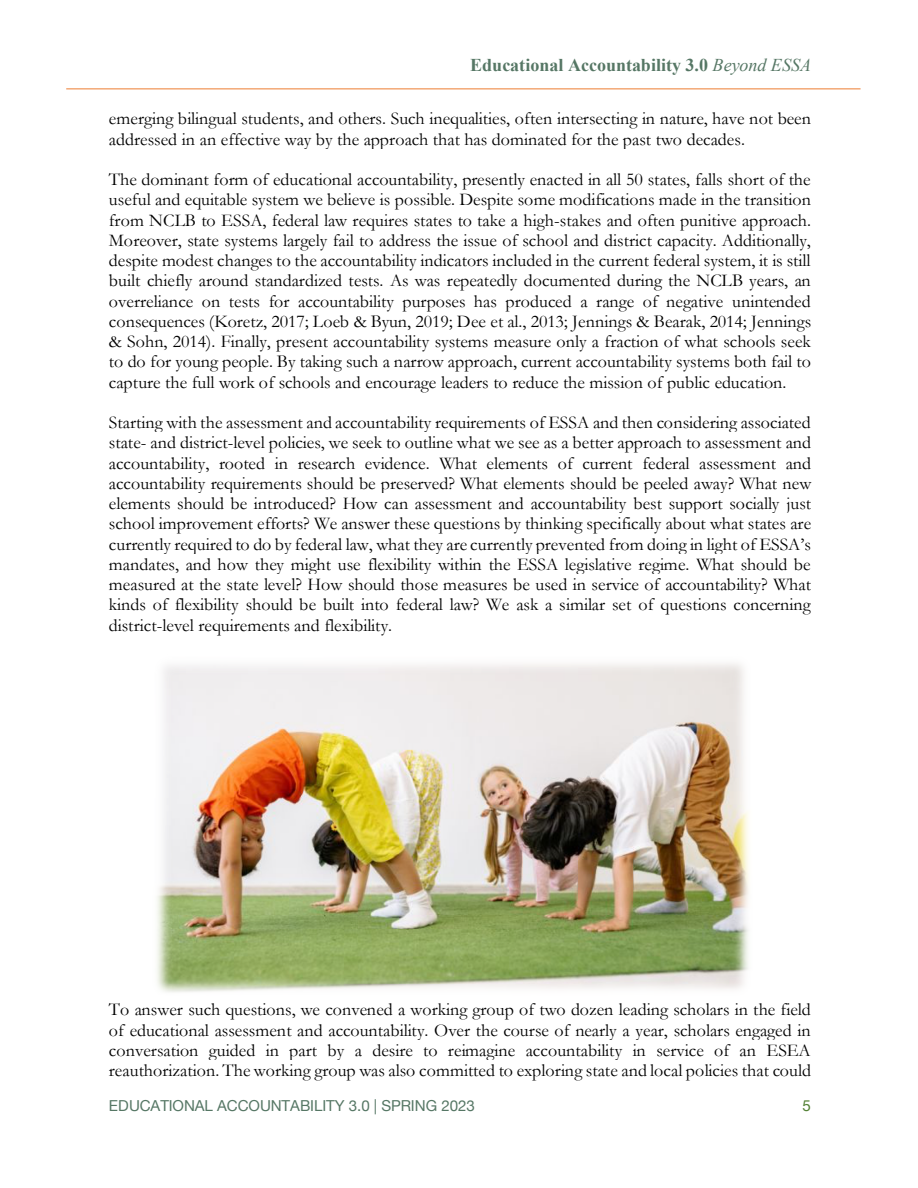
<style>
.page{position:relative;width:918px;height:1188px;background:#fff}
.page>*{position:absolute;margin:0;border:0;box-sizing:border-box;transform-origin:0 0}
.t1{font:18px/20.2px "Garamond";letter-spacing:.005em;color:#000;text-align:justify}
.t2{font:700 18px "Times New Roman";color:#567765}
.t3{font:15.15px "Helvetica Neue";letter-spacing:-.005em;color:#567765}
.t4{font:15.15px "Helvetica Neue";color:#538135}
.s1{font-weight:400;font-style:italic}
</style>
<div class="page">
<hr style="left:66px;top:89px;width:795px;height:1px;background:#ed7d31">
<img style="left:157px;top:663px;width:592px;height:329px">
<p class="t2" style="left:470px;top:55px;width:342px">Educational Accountability 3.0 <span class="s1">Beyond ESSA</span></p>
<p class="t1" style="left:109px;top:109px;width:704px">emerging bilingual students, and others. Such inequalities, often intersecting in nature, have not been addressed in an effective way by the approach that has dominated for the past two decades.</p>
<p class="t1" style="left:109px;top:170px;width:704px">The dominant form of educational accountability, presently enacted in all 50 states, falls short of the useful and equitable system we believe is possible. Despite some modifications made in the transition from NCLB to ESSA, federal law requires states to take a high-stakes and often punitive approach.<br>Moreover, state systems largely fail to address the issue of school and district capacity. Additionally, despite modest changes to the accountability indicators included in the current federal system, it is still built chiefly around standardized tests. As was repeatedly documented during the NCLB years, an overreliance on tests for accountability purposes has produced a range of negative unintended consequences (Koretz, 2017; Loeb &amp; Byun, 2019; Dee et al., 2013; Jennings &amp; Bearak, 2014; Jennings &amp; Sohn, 2014). Finally, present accountability systems measure only a fraction of what schools seek to do for young people. By taking such a narrow approach, current accountability systems both fail to capture the full work of schools and encourage leaders to reduce the mission of public education.</p>
<p class="t1" style="left:109px;top:413px;width:704px">Starting with the assessment and accountability requirements of ESSA and then considering associated state- and district-level policies, we seek to outline what we see as a better approach to assessment and accountability, rooted in research evidence. What elements of current federal assessment and accountability requirements should be preserved? What elements should be peeled away? What new elements should be introduced? How can assessment and accountability best support socially just school improvement efforts? We answer these questions by thinking specifically about what states are currently required to do by federal law, what they are currently prevented from doing in light of ESSA’s mandates, and how they might use flexibility within the ESSA legislative regime. What should be measured at the state level? How should those measures be used in service of accountability? What kinds of flexibility should be built into federal law? We ask a similar set of questions concerning district-level requirements and flexibility.</p>
<p class="t1" style="left:109px;top:1000px;width:704px">To answer such questions, we convened a working group of two dozen leading scholars in the field of educational assessment and accountability. Over the course of nearly a year, scholars engaged in conversation guided in part by a desire to reimagine accountability in service of an ESEA reauthorization. The working group was also committed to exploring state and local policies that could</p>
<p class="t3" style="left:109px;top:1097px;width:367px">EDUCATIONAL ACCOUNTABILITY 3.0 | SPRING 2023</p>
<p class="t4" style="left:803px;top:1097px;width:10px">5</p>
</div>
